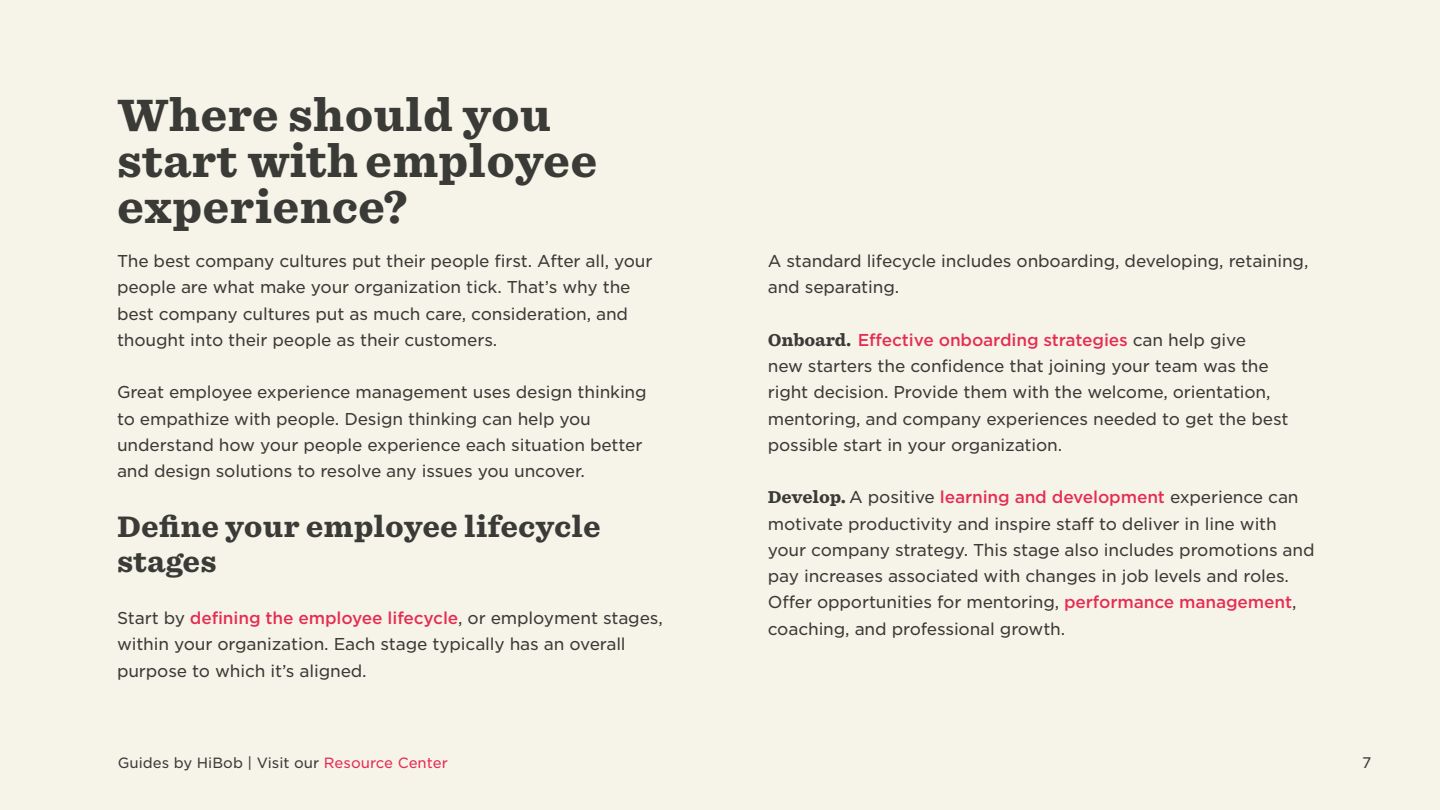
<style>
.page{position:relative;width:1440px;height:810px;background:#f6f3e8}
.page>*{position:absolute;margin:0;border:0;box-sizing:border-box;transform-origin:0 0}
.H1_Heading{font:900 43.5px/45.8px "Sentinel S Sm";color:#3a3a37}
.H2_Sub_title{font:900 28.5px/34.2px "Sentinel S Sm";color:#3a3a37}
.H3_Sub_title{font:16.5px/26.2px "Gotham S Sm";letter-spacing:-.01em;color:#3a3a37}
.Body_text{font:16.5px/26.2px "Gotham S Sm";letter-spacing:-.01em;color:#3a3a37}
.H2_Sub_title-2{font:16.5px/26.2px "Gotham S Sm";letter-spacing:-.01em;color:#3a3a37}
.t1{font:14.7px "Gotham S Sm";color:#3a3a37}
.t2{font:14.25px "Gotham S Sm";color:#3a3a37}
.s1{font-weight:500;color:#e52c51}
.s2{color:#e52c51}
.s3{font-family:"Sentinel S Sm";font-weight:900}
</style>
<div class="page">
<h1 class="H1_Heading" style="left:117px;top:92px;width:482px">Where should you start with employee experience?</h1>
<p class="Body_text" style="left:117px;top:248px;width:537px">The best company cultures put their people first. After all, your people are what make your organization tick. That s’ why the best company cultures put as much care, consideration, and thought into their people as their customers.</p>
<p class="Body_text" style="left:117px;top:379px;width:531px">Great employee experience management uses design thinking to empathize with people. Design thinking can help you understand how your people experience each situation better and design solutions to resolve any issues you uncover.</p>
<h2 class="H2_Sub_title" style="left:117px;top:510px;width:485px">Define your employee lifecycle stages</h2>
<h2 class="H2_Sub_title-2" style="left:117px;top:605px;width:547px">Start by <span class="s1">defining the employee lifecycle</span>, or employment stages, within your organization. Each stage typically has an overall purpose to which it s’ aligned.</h2>
<p class="t2" style="left:118px;top:753px;width:332px">Guides by HiBob | Visit our <span class="s2">Resource Center</span></p>
<h2 class="H2_Sub_title-2" style="left:768px;top:248px;width:542px">A standard lifecycle includes onboarding, developing, retaining, and separating.</h2>
<h3 class="H3_Sub_title" style="left:768px;top:326px;width:522px"><span class="s3">Onboard.</span> <span class="s1">Effective onboarding strategies</span> can help give<br>new starters the confidence that joining your team was the right decision. Provide them with the welcome, orientation, mentoring, and company experiences needed to get the best possible start in your organization.</h3>
<h3 class="H3_Sub_title" style="left:768px;top:484px;width:548px"><span class="s3">Develop</span> A<span class="s3">.</span> positive <span class="s1">learning and development</span> experience can motivate productivity and inspire staff to deliver in line with your company strategy. This stage also includes promotions and pay increases associated with changes in job levels and roles.<br>Offer opportunities for mentoring, <span class="s1">performance management</span>, coaching, and professional growth.</h3>
<p class="t1" style="left:1362px;top:753px;width:11px">7</p>
</div>
